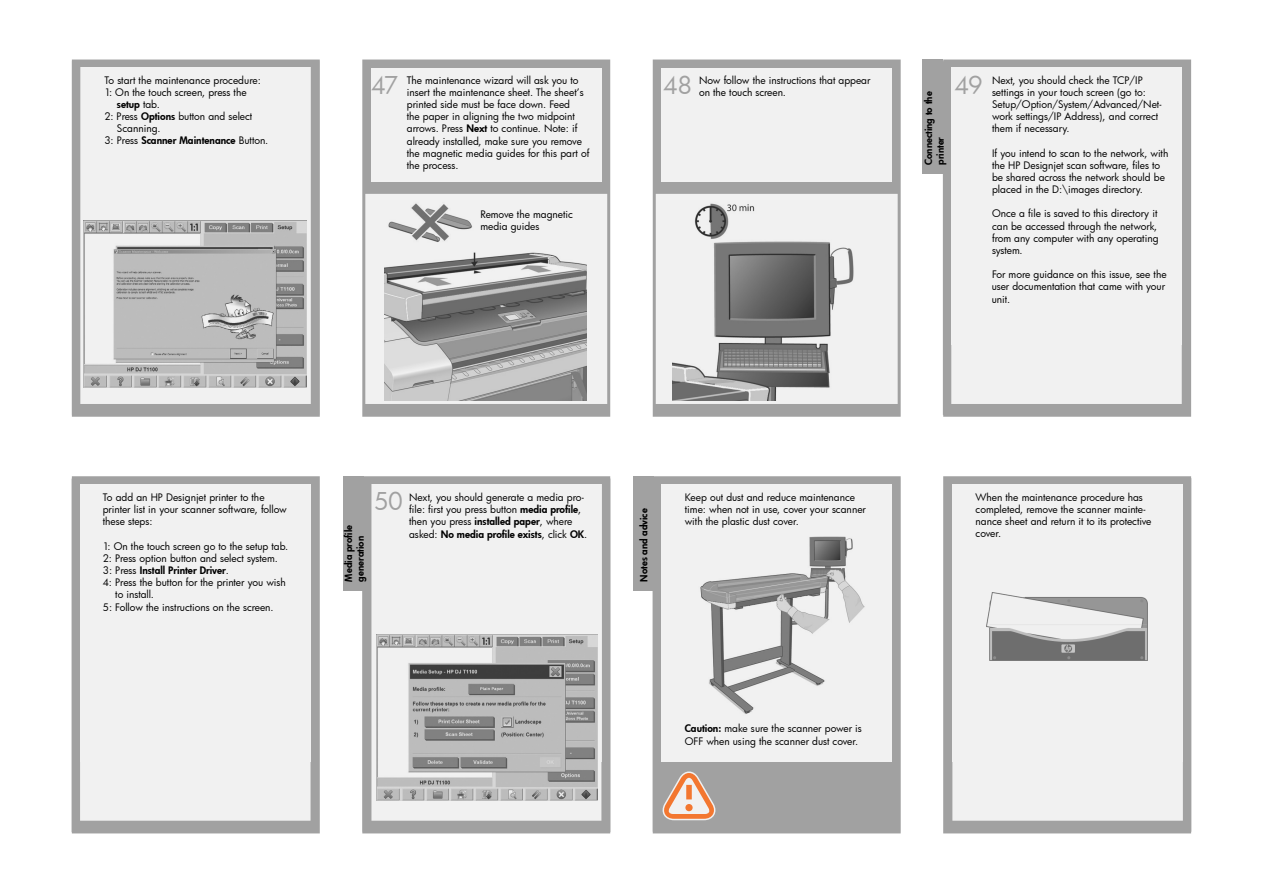
<style>
.page{position:relative;width:1263px;height:893px;background:#fff}
.page>*{position:absolute;margin:0;border:0;box-sizing:border-box;transform-origin:0 0}
.t1{font:24px "Futura Bk";letter-spacing:-.035em;color:#a1a1a1}
.t2{font:10.2px/12.1px "Futura Bk";color:#000}
.t3{font:10.2px "Futura Hv";color:#000}
.t4{font:9.75px/11.7px "Futura Hv";color:#000}
.s1{font-family:"Futura Bk"}
.s2{font-family:"Futura Hv"}
</style>
<div class="page">
<div style="left:73px;top:61px;width:245px;height:354px;background:#a1a1a1"></div>
<div style="left:73px;top:194px;width:245px;height:210px;background:#f1f1f1"></div>
<div style="left:72px;top:60px;width:248px;height:357px;border:3px solid #a1a1a1"></div>
<div style="left:364px;top:61px;width:245px;height:354px;background:#a1a1a1"></div>
<div style="left:364px;top:194px;width:245px;height:210px;background:#f1f1f1"></div>
<div style="left:362px;top:60px;width:248px;height:357px;border:3px solid #a1a1a1"></div>
<div style="left:371px;top:68px;width:231px;height:113px;background:#f1f1f1"></div>
<div style="left:654px;top:61px;width:245px;height:354px;background:#a1a1a1"></div>
<div style="left:654px;top:194px;width:245px;height:210px;background:#f1f1f1"></div>
<div style="left:653px;top:60px;width:248px;height:357px;border:3px solid #a1a1a1"></div>
<div style="left:661px;top:68px;width:231px;height:113px;background:#f1f1f1"></div>
<div style="left:945px;top:61px;width:244px;height:354px;background:#a1a1a1"></div>
<div style="left:945px;top:194px;width:244px;height:210px;background:#f1f1f1"></div>
<div style="left:943px;top:60px;width:248px;height:357px;border:3px solid #a1a1a1"></div>
<div style="left:73px;top:478px;width:245px;height:354px;background:#a1a1a1"></div>
<div style="left:73px;top:611px;width:245px;height:210px;background:#f1f1f1"></div>
<div style="left:72px;top:476px;width:248px;height:357px;border:3px solid #a1a1a1"></div>
<div style="left:364px;top:478px;width:245px;height:354px;background:#a1a1a1"></div>
<div style="left:364px;top:611px;width:245px;height:210px;background:#f1f1f1"></div>
<div style="left:362px;top:476px;width:248px;height:357px;border:3px solid #a1a1a1"></div>
<div style="left:945px;top:478px;width:244px;height:354px;background:#a1a1a1"></div>
<div style="left:945px;top:611px;width:244px;height:210px;background:#f1f1f1"></div>
<div style="left:943px;top:476px;width:248px;height:357px;border:3px solid #a1a1a1"></div>
<div style="left:601px;top:478px;width:9px;height:354px;border:3px solid #a1a1a1"></div>
<div style="left:371px;top:484px;width:230px;height:277px;background:#f1f1f1"></div>
<div style="left:660px;top:762px;width:235px;height:70px;background:#a1a1a1"></div>
<div style="left:653px;top:478px;width:8px;height:354px;border:3px solid #a1a1a1"></div>
<div style="left:892px;top:478px;width:8px;height:354px;border:3px solid #a1a1a1"></div>
<div style="left:661px;top:484px;width:230px;height:277px;background:#f1f1f1"></div>
<div style="left:944px;top:478px;width:8px;height:354px;border:3px solid #a1a1a1"></div>
<div style="left:1183px;top:478px;width:8px;height:354px;border:3px solid #a1a1a1"></div>
<div style="left:952px;top:484px;width:230px;height:277px;background:#f1f1f1"></div>
<img style="left:376px;top:634px;width:222px;height:166px">
<img style="left:700px;top:536px;width:165px;height:178px">
<img style="left:986px;top:592px;width:161px;height:69px">
<img style="left:384px;top:203px;width:202px;height:198px">
<img style="left:672px;top:203px;width:182px;height:198px">
<div style="left:80px;top:67px;width:230px;height:277px;background:#f1f1f1"></div>
<img style="left:83px;top:220px;width:224px;height:168px">
<div style="left:922px;top:60px;width:21px;height:114px;background:#a1a1a1"></div>
<div style="left:943px;top:61px;width:8px;height:354px;border:3px solid #a1a1a1"></div>
<div style="left:72px;top:61px;width:8px;height:354px;border:3px solid #a1a1a1"></div>
<div style="left:1182px;top:61px;width:8px;height:354px;border:3px solid #a1a1a1"></div>
<div style="left:311px;top:61px;width:8px;height:354px;border:3px solid #a1a1a1"></div>
<div style="left:951px;top:67px;width:230px;height:277px;background:#f1f1f1"></div>
<div style="left:72px;top:479px;width:8px;height:353px;border:3px solid #a1a1a1"></div>
<div style="left:311px;top:479px;width:8px;height:353px;border:3px solid #a1a1a1"></div>
<div style="left:80px;top:485px;width:230px;height:277px;background:#f1f1f1"></div>
<div style="left:343px;top:476px;width:20px;height:114px;background:#a1a1a1"></div>
<div style="left:363px;top:478px;width:8px;height:354px;border:3px solid #a1a1a1"></div>
<div style="left:602px;top:478px;width:8px;height:354px;border:3px solid #a1a1a1"></div>
<div style="left:633px;top:476px;width:21px;height:115px;background:#a1a1a1"></div>
<svg style="left:662px;top:771px;width:54px;height:50px"></svg>
<p class="t2" style="left:104px;top:73px;width:158px">To start the maintenance procedure:<br>1: On the touch screen, press the</p>
<p class="t3" style="left:117px;top:97px;width:45px">setup <span class="s1">tab.</span></p>
<p class="t2" style="left:117px;top:110px;width:137px;text-indent:-12px">2: Press <span class="s2">Options</span> button and select<br>Scanning.</p>
<p class="t3" style="left:104px;top:134px;width:165px"><span class="s1">3: Press</span> Scanner Maintenance <span class="s1">Button.</span></p>
<h1 class="t1" style="left:371px;top:69px;width:29px">47</h1>
<p class="t2" style="left:407px;top:74px;width:184px">The maintenance wizard will ask you to insert the maintenance sheet. The sheet’s printed side must be face down. Feed<br>the paper in aligning the two midpoint arrows. Press <span class="s2">Next</span> to continue. Note: if already installed, make sure you remove the magnetic media guides for this part of the process.</p>
<p class="t2" style="left:480px;top:208px;width:94px">Remove the magnetic media guides</p>
<p class="t2" style="left:699px;top:74px;width:173px">Now follow the instructions that appear</p>
<h1 class="t1" style="left:663px;top:69px;width:30px">48</h1>
<p class="t2" style="left:699px;top:86px;width:88px">on the touch screen.</p>
<p class="t4" style="left:922px;top:165px;width:75px;rotate:-90deg">Connecting to the printer</p>
<h1 class="t1" style="left:954px;top:69px;width:30px">49</h1>
<p class="t2" style="left:992px;top:74px;width:171px">Next, you should check the TCP/IP settings in your touch screen (go to:<br>Setup/Option/System/Advanced/Net&shy;work settings/IP Address), and correct them if necessary.</p>
<p class="t2" style="left:992px;top:147px;width:178px">If you intend to scan to the network, with the HP Designjet scan software, files to be shared across the network should be placed in the D:\images directory.</p>
<p class="t2" style="left:992px;top:207px;width:168px;text-align:justify">Once a file is saved to this directory it can be accessed through the network, from any computer with any operating system.</p>
<p class="t2" style="left:992px;top:268px;width:176px">For more guidance on this issue, see the user documentation that came with your unit.</p>
<p class="t2" style="left:103px;top:491px;width:186px">To add an HP Designjet printer to the printer list in your scanner software, follow these steps:</p>
<p class="t2" style="left:103px;top:540px;width:187px">1: On the touch screen go to the setup tab.<br>2: Press option button and select system.</p>
<p class="t3" style="left:103px;top:563px;width:128px"><span class="s1">3: Press</span> Install Printer Driver<span class="s1">.</span></p>
<p class="t2" style="left:103px;top:576px;width:184px">4: Press the button for the printer you wish</p>
<p class="t2" style="left:115px;top:588px;width:40px">to install.</p>
<p class="t2" style="left:103px;top:600px;width:172px">5: Follow the instructions on the screen.</p>
<p class="t4" style="left:343px;top:581px;width:58px;rotate:-90deg">Media profile generation</p>
<h1 class="t1" style="left:374px;top:485px;width:30px">50</h1>
<p class="t2" style="left:685px;top:491px;width:183px">Keep out dust and reduce maintenance time: when not in use, cover your scanner with the plastic dust cover.</p>
<p class="t2" style="left:409px;top:491px;width:176px">Next, you should generate a media pro&shy;file: first you press button <span class="s2">media profile</span>, then you press <span class="s2">installed paper</span>, where</p>
<p class="t3" style="left:409px;top:527px;width:180px"><span class="s1">asked:</span> No media profile exists<span class="s1">, click</span> OK<span class="s1">.</span></p>
<p class="t4" style="left:638px;top:582px;width:75px;rotate:-90deg">Notes and advice</p>
<p class="t2" style="left:685px;top:722px;width:178px"><span class="s2">Caution:</span> make sure the scanner power is<br>OFF when using the scanner dust cover.</p>
<p class="t2" style="left:975px;top:491px;width:177px">When the maintenance procedure has completed, remove the scanner mainte&shy;nance sheet and return it to its protective cover.</p>
</div>
